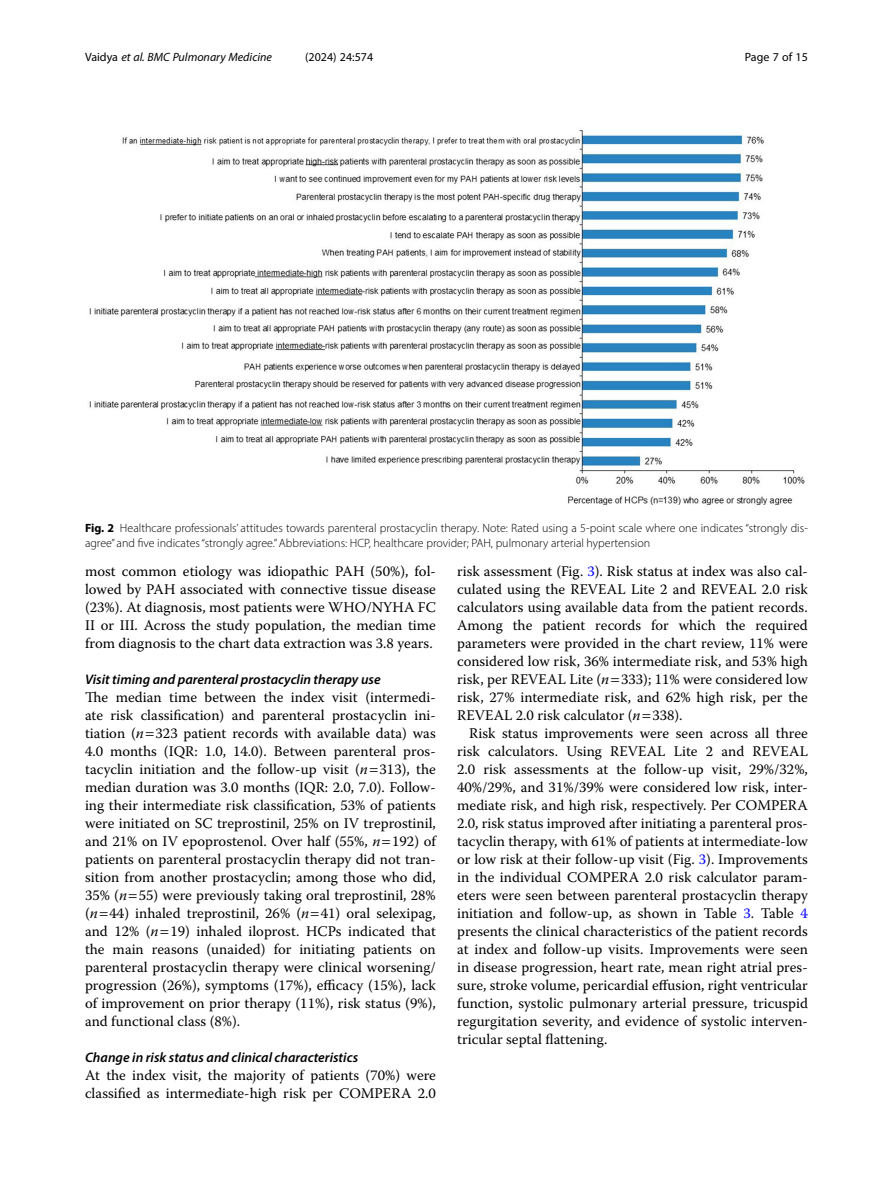
<style>
.page{position:relative;width:893px;height:1191px;background:#fff}
.page>*{position:absolute;margin:0;border:0;box-sizing:border-box;transform-origin:0 0}
.Body_Text{font:14.7px/18px "Warnock Pro";color:#000;text-align:justify}
.Body_Text_Indent{font:14.7px/18px "Warnock Pro";color:#000;text-align:justify}
.Head_3{font:italic 600 13.8px "Myriad Pro";color:#000}
.Figure_Caption{font:300 12px/15px "Myriad Pro";color:#000}
.t1{font:italic 12px "Myriad Pro";color:#000}
.t2{font:12px "Myriad Pro";color:#000}
.s1{font-style:normal}
.s2{font-weight:700}
.s3{font-style:italic}
.s4{color:#00f}
</style>
<div class="page">
<img style="left:89px;top:130px;width:716px;height:375px">
<p class="t1" style="left:85px;top:50px;width:188px"><span class="s1">Vaidya</span> et al. BMC Pulmonary Medicine</p>
<p class="t2" style="left:305px;top:50px;width:70px">(2024) 24:574</p>
<p class="t2" style="left:745px;top:50px;width:65px">Page 7 of 15</p>
<p class="Figure_Caption" style="left:85px;top:520px;width:724px"><span class="s2">Fig. 2</span> Healthcare professionals’ attitudes towards parenteral prostacyclin therapy. Note: Rated using a 5-point scale where one indicates “strongly dis&shy;agree” and five indicates “strongly agree.” Abbreviations: HCP, healthcare provider; PAH, pulmonary arterial hypertension</p>
<p class="Body_Text" style="left:85px;top:562px;width:352px">most common etiology was idiopathic PAH (50%), fol&shy;lowed by PAH associated with connective tissue disease (23%). At diagnosis, most patients were WHO/NYHA FC II or III. Across the study population, the median time from diagnosis to the chart data extraction was 3.8 years.</p>
<p class="Head_3" style="left:85px;top:671px;width:297px">Visit timing and parenteral prostacyclin therapy use</p>
<p class="Body_Text" style="left:85px;top:688px;width:352px">The median time between the index visit (intermedi&shy;ate risk classification) and parenteral prostacyclin ini&shy;tiation (<span class="s3">n</span> 323 patient records with available data) was 4.0 months (IQR: 1.0, 14.0). Between parenteral pros&shy;tacyclin initiation and the follow-up visit (<span class="s3">n</span> 313), the median duration was 3.0 months (IQR: 2.0, 7.0). Follow&shy;ing their intermediate risk classification, 53% of patients were initiated on SC treprostinil, 25% on IV treprostinil, and 21% on IV epoprostenol. Over half (55%, <span class="s3">n</span> 192) of patients on parenteral prostacyclin therapy did not tran&shy;sition from another prostacyclin; among those who did, 35% (<span class="s3">n</span> 55) were previously taking oral treprostinil, 28% (<span class="s3">n</span> 44) inhaled treprostinil, 26% (<span class="s3">n</span> 41) oral selexipag, and 12% (<span class="s3">n</span> 19) inhaled iloprost. HCPs indicated that the main reasons (unaided) for initiating patients on parenteral prostacyclin therapy were clinical worsening/ progression (26%), symptoms (17%), efficacy (15%), lack of improvement on prior therapy (11%), risk status (9%), and functional class (8%).</p>
<p class="Head_3" style="left:85px;top:1049px;width:275px">Change in risk status and clinical characteristics</p>
<p class="Body_Text" style="left:85px;top:1066px;width:352px">At the index visit, the majority of patients (70%) were classified as intermediate-high risk per COMPERA 2.0</p>
<p class="Body_Text" style="left:457px;top:562px;width:352px">risk assessment (Fig. <span class="s4">3</span>). Risk status at index was also cal&shy;culated using the REVEAL Lite 2 and REVEAL 2.0 risk calculators using available data from the patient records.<br>Among the patient records for which the required parameters were provided in the chart review, 11% were considered low risk, 36% intermediate risk, and 53% high risk, per REVEAL Lite (<span class="s3">n</span> 333); 11% were considered low risk, 27% intermediate risk, and 62% high risk, per the REVEAL 2.0 risk calculator (<span class="s3">n</span> 338).</p>
<p class="Body_Text_Indent" style="left:457px;top:724px;width:352px;text-indent:12px">Risk status improvements were seen across all three risk calculators. Using REVEAL Lite 2 and REVEAL 2.0 risk assessments at the follow-up visit, 29%/32%, 40%/29%, and 31%/39% were considered low risk, inter&shy;mediate risk, and high risk, respectively. Per COMPERA 2.0, risk status improved after initiating a parenteral pros&shy;tacyclin therapy, with 61% of patients at intermediate-low or low risk at their follow-up visit (Fig. <span class="s4">3</span>). Improvements in the individual COMPERA 2.0 risk calculator param&shy;eters were seen between parenteral prostacyclin therapy initiation and follow-up, as shown in Table <span class="s4">3</span>. Table <span class="s4">4 </span>presents the clinical characteristics of the patient records at index and follow-up visits. Improvements were seen in disease progression, heart rate, mean right atrial pres&shy;sure, stroke volume, pericardial effusion, right ventricular function, systolic pulmonary arterial pressure, tricuspid regurgitation severity, and evidence of systolic interven&shy;tricular septal flattening.</p>
</div>
